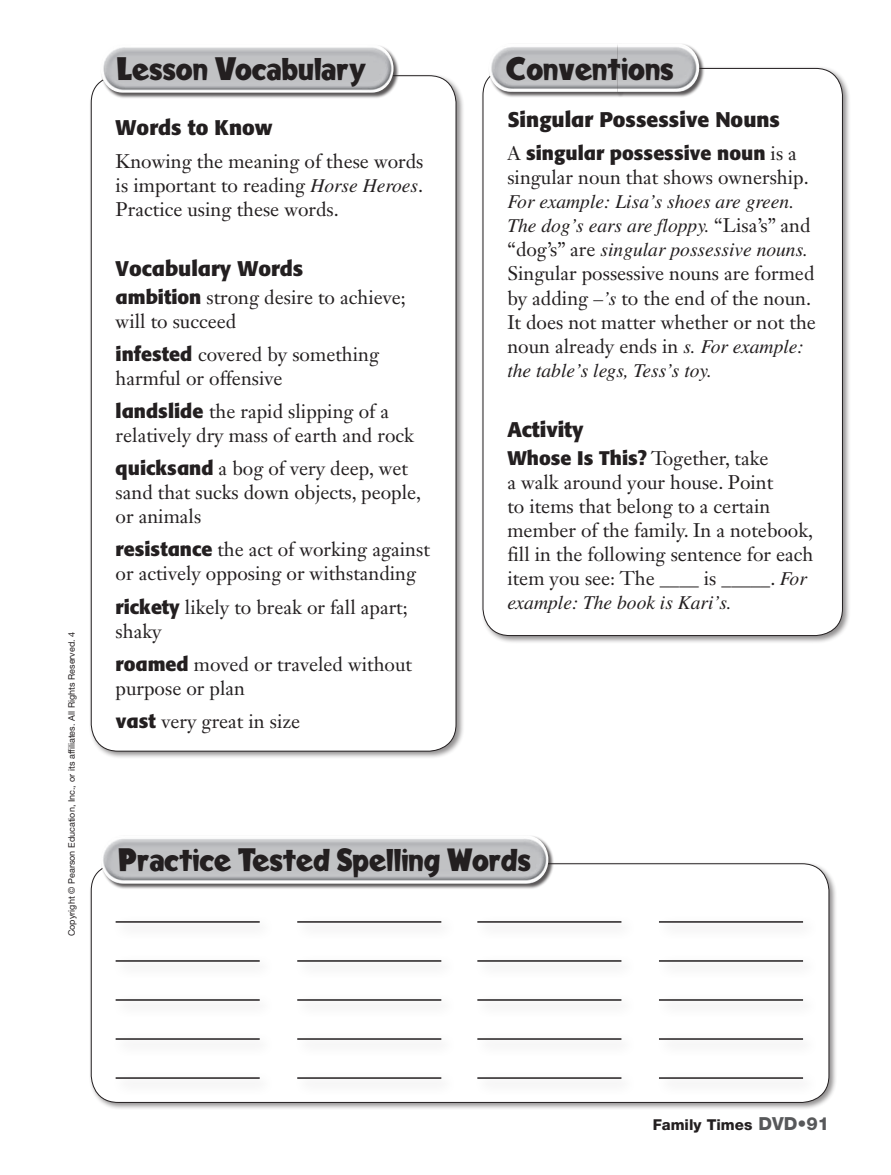
<style>
.page{position:relative;width:891px;height:1175px;background:#fff}
.page>*{position:absolute;margin:0;border:0;box-sizing:border-box;transform-origin:0 0}
.t1{font:30px "SF Cel Press";color:#231f20}
.t2{font:700 21px "SF Formata";color:#231f20}
.t3{font:19.5px/24px "Janson Text LT Std";color:#231f20}
.t4{font:800 15px "Helvetica Neue LT Std";color:#231f20}
.t5{font:9px "Helvetica Neue LT Std";color:#231f20}
.s1{font-family:"Times LT Std";font-style:italic}
.s2{font-family:"SF Formata";font-weight:700}
.s3{font-size:18px;color:#57585a}
</style>
<div class="page">
<div style="left:89px;top:861px;width:748px;height:249px;background:#231f20;opacity:.5"></div>
<div style="left:91px;top:863px;width:737px;height:239px;background:#fff;border-radius:27px"></div>
<div style="left:110px;top:914px;width:164px;height:25px;background:#fbfbfb"></div>
<hr style="left:116px;top:920px;width:144px;height:2px;background:#231f20">
<div style="left:291px;top:914px;width:165px;height:25px;background:#fbfbfb"></div>
<hr style="left:297px;top:920px;width:144px;height:2px;background:#231f20">
<div style="left:471px;top:914px;width:165px;height:25px;background:#fbfbfb"></div>
<hr style="left:477px;top:920px;width:144px;height:2px;background:#231f20">
<div style="left:653px;top:914px;width:164px;height:25px;background:#fbfbfb"></div>
<hr style="left:659px;top:920px;width:144px;height:2px;background:#231f20">
<div style="left:110px;top:953px;width:164px;height:25px;background:#fbfbfb"></div>
<hr style="left:116px;top:959px;width:144px;height:2px;background:#231f20">
<div style="left:291px;top:953px;width:165px;height:25px;background:#fbfbfb"></div>
<hr style="left:297px;top:959px;width:144px;height:2px;background:#231f20">
<div style="left:471px;top:953px;width:165px;height:25px;background:#fbfbfb"></div>
<hr style="left:477px;top:959px;width:144px;height:2px;background:#231f20">
<div style="left:653px;top:953px;width:164px;height:25px;background:#fbfbfb"></div>
<hr style="left:659px;top:959px;width:144px;height:2px;background:#231f20">
<div style="left:110px;top:992px;width:164px;height:25px;background:#fbfbfb"></div>
<hr style="left:116px;top:998px;width:144px;height:2px;background:#231f20">
<div style="left:291px;top:992px;width:165px;height:25px;background:#fbfbfb"></div>
<hr style="left:297px;top:998px;width:144px;height:2px;background:#231f20">
<div style="left:471px;top:992px;width:165px;height:25px;background:#fbfbfb"></div>
<hr style="left:477px;top:998px;width:144px;height:2px;background:#231f20">
<div style="left:653px;top:992px;width:164px;height:25px;background:#fbfbfb"></div>
<hr style="left:659px;top:998px;width:144px;height:2px;background:#231f20">
<div style="left:110px;top:1031px;width:164px;height:25px;background:#fbfbfb"></div>
<hr style="left:116px;top:1037px;width:144px;height:2px;background:#231f20">
<div style="left:291px;top:1031px;width:165px;height:25px;background:#fbfbfb"></div>
<hr style="left:297px;top:1037px;width:144px;height:2px;background:#231f20">
<div style="left:471px;top:1031px;width:165px;height:25px;background:#fbfbfb"></div>
<hr style="left:477px;top:1037px;width:144px;height:2px;background:#231f20">
<div style="left:653px;top:1031px;width:164px;height:25px;background:#fbfbfb"></div>
<hr style="left:659px;top:1037px;width:144px;height:2px;background:#231f20">
<div style="left:110px;top:1070px;width:164px;height:25px;background:#fbfbfb"></div>
<hr style="left:116px;top:1076px;width:144px;height:2px;background:#231f20">
<div style="left:291px;top:1070px;width:165px;height:25px;background:#fbfbfb"></div>
<hr style="left:297px;top:1076px;width:144px;height:2px;background:#231f20">
<div style="left:471px;top:1070px;width:165px;height:25px;background:#fbfbfb"></div>
<hr style="left:477px;top:1076px;width:144px;height:2px;background:#231f20">
<div style="left:653px;top:1070px;width:164px;height:25px;background:#fbfbfb"></div>
<hr style="left:659px;top:1076px;width:144px;height:2px;background:#231f20">
<div style="left:101px;top:835px;width:453px;height:54px;background:#231f20;opacity:.75"></div>
<img style="left:101px;top:835px;width:447px;height:48px">
<div style="left:89px;top:73px;width:375px;height:686px;background:#231f20;opacity:.5"></div>
<div style="left:91px;top:76px;width:365px;height:675px;background:#fff;border-radius:27px"></div>
<div style="left:100px;top:45px;width:299px;height:54px;background:#231f20;opacity:.75"></div>
<img style="left:101px;top:45px;width:292px;height:48px">
<div style="left:480px;top:66px;width:370px;height:578px;background:#231f20;opacity:.5"></div>
<div style="left:483px;top:68px;width:359px;height:567px;background:#fff;border-radius:27px"></div>
<div style="left:488px;top:44px;width:135px;height:54px;background:#231f20;opacity:.75"></div>
<img style="left:488px;top:44px;width:129px;height:48px">
<div style="left:617px;top:44px;width:88px;height:54px;background:#231f20;opacity:.75"></div>
<p class="t5" style="left:66px;top:935px;width:306px;rotate:-90deg">Copyright © Pearson Education, Inc., or its affiliates. All Rights Reserved. 4</p>
<p class="t1" style="left:117px;top:55px;width:251px">Lesson Vocabulary</p>
<p class="t2" style="left:116px;top:114px;width:158px">Words to Know</p>
<p class="t3" style="left:116px;top:149px;width:309px;text-align:justify">Knowing the meaning of these words is important to reading <span class="s1">Horse Heroes</span>.<br>Practice using these words.</p>
<p class="t2" style="left:116px;top:255px;width:189px">Vocabulary Words</p>
<p class="t3" style="left:116px;top:285px;width:292px"><span class="s2">ambition</span> strong desire to achieve; will to succeed</p>
<p class="t3" style="left:116px;top:342px;width:265px"><span class="s2">infested</span> covered by something harmful or offensive</p>
<p class="t3" style="left:116px;top:399px;width:300px"><span class="s2">landslide</span> the rapid slipping of a relatively dry mass of earth and rock</p>
<p class="t3" style="left:116px;top:456px;width:307px"><span class="s2">quicksand</span> a bog of very deep, wet sand that sucks down objects, people, or animals</p>
<p class="t3" style="left:116px;top:537px;width:316px"><span class="s2">resistance</span> the act of working against or actively opposing or withstanding</p>
<p class="t3" style="left:116px;top:594px;width:293px"><span class="s2">rickety</span> likely to break or fall apart; shaky</p>
<p class="t3" style="left:116px;top:651px;width:298px"><span class="s2">roamed</span> moved or traveled without purpose or plan</p>
<p class="t3" style="left:116px;top:708px;width:186px"><span class="s2">vast</span> very great in size</p>
<p class="t1" style="left:506px;top:55px;width:169px">Conventions</p>
<p class="t2" style="left:507px;top:107px;width:274px">Singular Possessive Nouns</p>
<p class="t3" style="left:507px;top:141px;width:310px">A <span class="s2">singular possessive noun</span> is a singular noun that shows ownership.<br><span class="s1">For example: Lisa’s shoes are green.<br>The dog’s ears are floppy.</span> “Lisa’s” and “dog’s” are <span class="s1">singular possessive nouns.<br></span>Singular possessive nouns are formed by adding <span class="s1">–’s</span> to the end of the noun.<br>It does not matter whether or not the noun already ends in <span class="s1">s. For example: the table’s legs, Tess’s toy.</span></p>
<p class="t2" style="left:507px;top:416px;width:78px">Activity</p>
<p class="t3" style="left:507px;top:446px;width:307px"><span class="s2">Whose Is This?</span> Together, take<br>a walk around your house. Point<br>to items that belong to a certain member of the family. In a notebook, fill in the following sentence for each item you see: The ____ is _____. <span class="s1">For example: The book is Kari’s.</span></p>
<p class="t1" style="left:118px;top:846px;width:414px">Practice Tested Spelling Words</p>
<p class="t4" style="left:652px;top:1115px;width:178px">Family Times <span class="s3">DVD•91</span></p>
</div>
